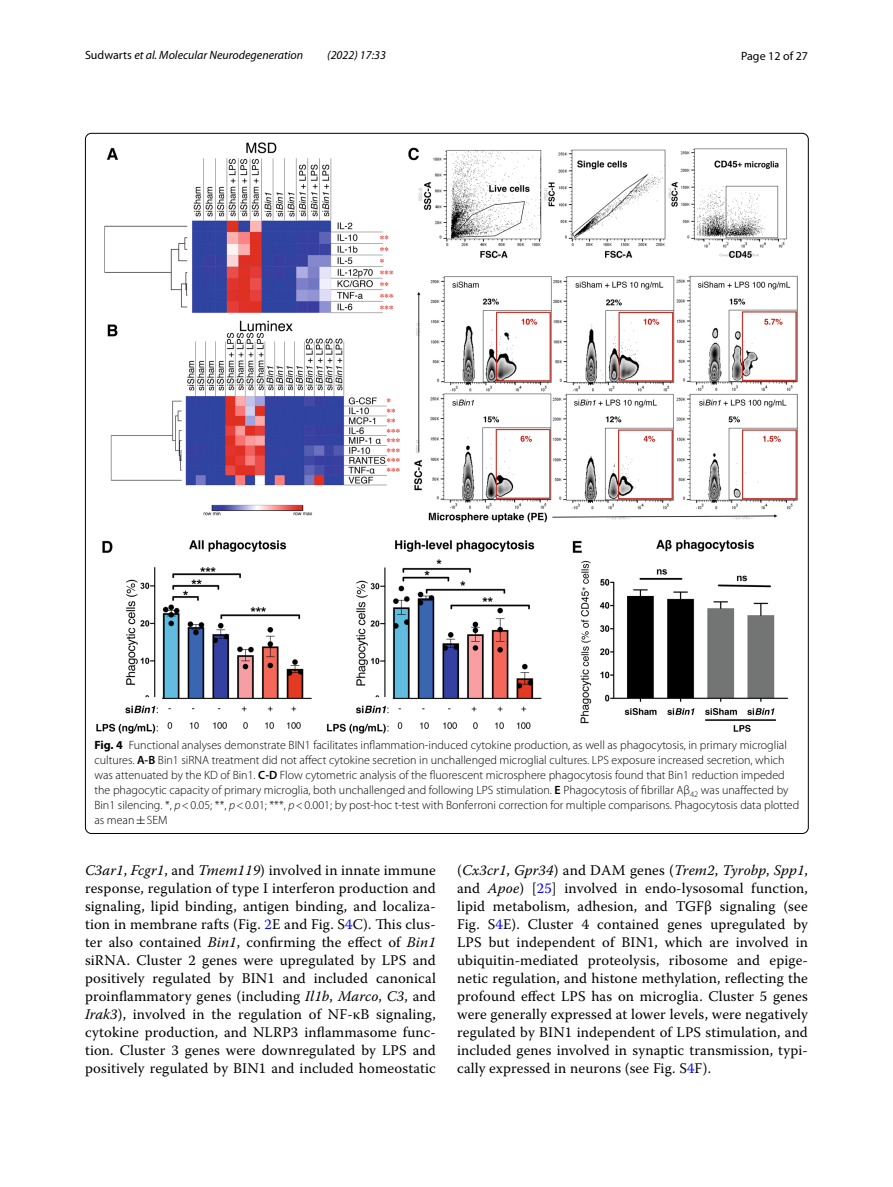
<style>
.page{position:relative;width:893px;height:1187px;background:#fff}
.page>*{position:absolute;margin:0;border:0;box-sizing:border-box;transform-origin:0 0}
.t1{font:14.7px/18px "Warnock Pro";letter-spacing:.01em;color:#000;text-align:justify}
.t2{font:300 12px/15px "Myriad Pro";color:#000}
.t3{font:italic 12px "Myriad Pro";color:#000}
.t4{font:12px "Myriad Pro";color:#000}
.s1{font-style:normal}
.s2{font-weight:700}
.s3{font-weight:600}
.s4{font-style:italic}
.s5{font-family:"MTSY";font-weight:400}
.s6{color:#00f}
</style>
<div class="page">
<img style="left:97px;top:142px;width:700px;height:592px">
<p class="t3" style="left:85px;top:48px;width:220px"><span class="s1">Sudwarts</span> et al. Molecular Neurodegeneration</p>
<p class="t3" style="left:327px;top:48px;width:60px">(2022) 17:33</p>
<p class="t4" style="left:741px;top:48px;width:68px">Page 12 of 27</p>
<p class="t2" style="left:94px;top:737px;width:706px"><span class="s2">Fig. 4</span> Functional analyses demonstrate BIN1 facilitates inflammation-induced cytokine production, as well as phagocytosis, in primary microglial cultures. <span class="s3">A-B</span> Bin1 siRNA treatment did not affect cytokine secretion in unchallenged microglial cultures. LPS exposure increased secretion, which was attenuated by the KD of Bin1. <span class="s3">C-D</span> Flow cytometric analysis of the fluorescent microsphere phagocytosis found that Bin1 reduction impeded the phagocytic capacity of primary microglia, both unchallenged and following LPS stimulation. <span class="s3">E</span> Phagocytosis of fibrillar Aβ<sub>42</sub> was unaffected by Bin1 silencing. *, <span class="s4">p</span>&lt;0.05; **, <span class="s4">p</span>&lt;0.01; ***, <span class="s4">p</span>&lt;0.001; by post-hoc t-test with Bonferroni correction for multiple comparisons. Phagocytosis data plotted as mean<span class="s5">±</span>SEM</p>
<p class="t1" style="left:85px;top:860px;width:352px"><span class="s4">C3ar1</span>, <span class="s4">Fcgr1</span>, and <span class="s4">Tmem119</span>) involved in innate immune response, regulation of type I interferon production and signaling, lipid binding, antigen binding, and localiza&shy;tion in membrane rafts (Fig. <span class="s6">2</span>E and Fig. S<span class="s6">4</span>C). This clus&shy;ter also contained <span class="s4">Bin1</span>, confirming the effect of <span class="s4">Bin1 </span>siRNA. Cluster 2 genes were upregulated by LPS and positively regulated by BIN1 and included canonical proinflammatory genes (including <span class="s4">Il1b</span>, <span class="s4">Marco</span>, <span class="s4">C3</span>, and <span class="s4">Irak3</span>), involved in the regulation of NF-κB signaling, cytokine production, and NLRP3 inflammasome func&shy;tion. Cluster 3 genes were downregulated by LPS and positively regulated by BIN1 and included homeostatic</p>
<p class="t1" style="left:457px;top:860px;width:352px">(<span class="s4">Cx3cr1</span>, <span class="s4">Gpr34</span>) and DAM genes (<span class="s4">Trem2</span>, <span class="s4">Tyrobp</span>, <span class="s4">Spp1</span>, and <span class="s4">Apoe</span>) [<span class="s6">25</span>] involved in endo-lysosomal function, lipid metabolism, adhesion, and TGFβ signaling (see Fig. S<span class="s6">4</span>E). Cluster 4 contained genes upregulated by LPS but independent of BIN1, which are involved in ubiquitin-mediated proteolysis, ribosome and epige&shy;netic regulation, and histone methylation, reflecting the profound effect LPS has on microglia. Cluster 5 genes were generally expressed at lower levels, were negatively regulated by BIN1 independent of LPS stimulation, and included genes involved in synaptic transmission, typi&shy;cally expressed in neurons (see Fig. S<span class="s6">4</span>F).</p>
</div>
